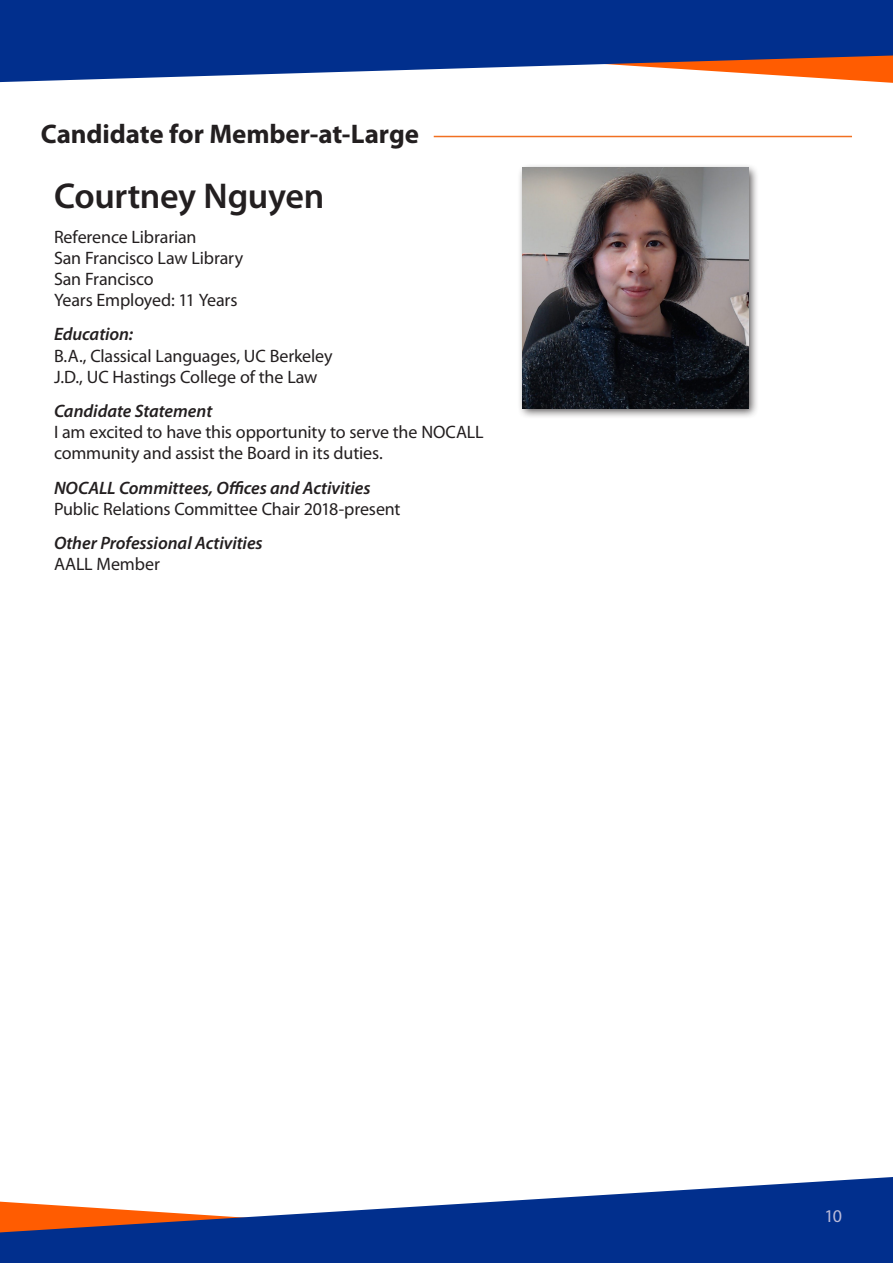
<style>
.page{position:relative;width:893px;height:1263px;background:#fff}
.page>*{position:absolute;margin:0;border:0;box-sizing:border-box;transform-origin:0 0}
.MainText{font:600 36px "Myriad Pro";letter-spacing:-.01em;color:#231f20}
.MainText-2{font:700 27px "Myriad Pro";letter-spacing:-.005em;color:#231f20}
.MainText-3{font:18px/21px "Myriad Pro";letter-spacing:-.01em;color:#231f20}
.MainText-4{font:italic 600 18px/21px "Myriad Pro";letter-spacing:-.005em;color:#231f20}
.t1{font:18px "Myriad Pro";color:#bbbbd9}
.s1{font-weight:600;font-style:italic}
.s2{font-weight:400;font-style:normal}
</style>
<div class="page">
<svg style="left:0;top:0;width:893px;height:83px;background:#2c4993"></svg>
<svg style="left:0;top:1177px;width:893px;height:86px;fill:#012f8d"></svg>
<hr style="left:434px;top:136px;width:418px;height:1px;background:#f17021">
<div style="left:517px;top:163px;width:242px;height:256px;background:#231f20;opacity:.75"></div>
<img style="left:522px;top:168px;width:226px;height:240px">
<p class="MainText-2" style="left:41px;top:117px;width:380px">Candidate for Member-at-Large</p>
<p class="MainText" style="left:54px;top:173px;width:272px">Courtney Nguyen</p>
<p class="MainText-3" style="left:54px;top:226px;width:191px">Reference Librarian<br>San Francisco Law Library<br>San Francisco<br>Years Employed: 11 Years</p>
<p class="MainText-3" style="left:54px;top:324px;width:280px"><span class="s1">Education:<br></span>B.A., Classical Languages, UC Berkeley<br>J.D., UC Hastings College of the Law</p>
<p class="MainText-3" style="left:54px;top:400px;width:431px"><span class="s1">Candidate Statement<br></span>I am excited to have this opportunity to serve the NOCALL community and assist the Board in its duties.</p>
<p class="MainText-3" style="left:54px;top:477px;width:348px"><span class="s1">NOCALL Committees, Offices and Activities<br></span>Public Relations Committee Chair 2018-present</p>
<p class="MainText-4" style="left:54px;top:532px;width:210px">Other Professional Activities<br><span class="s2">AALL Member</span></p>
<p class="t1" style="left:824px;top:1205px;width:19px">10</p>
</div>
